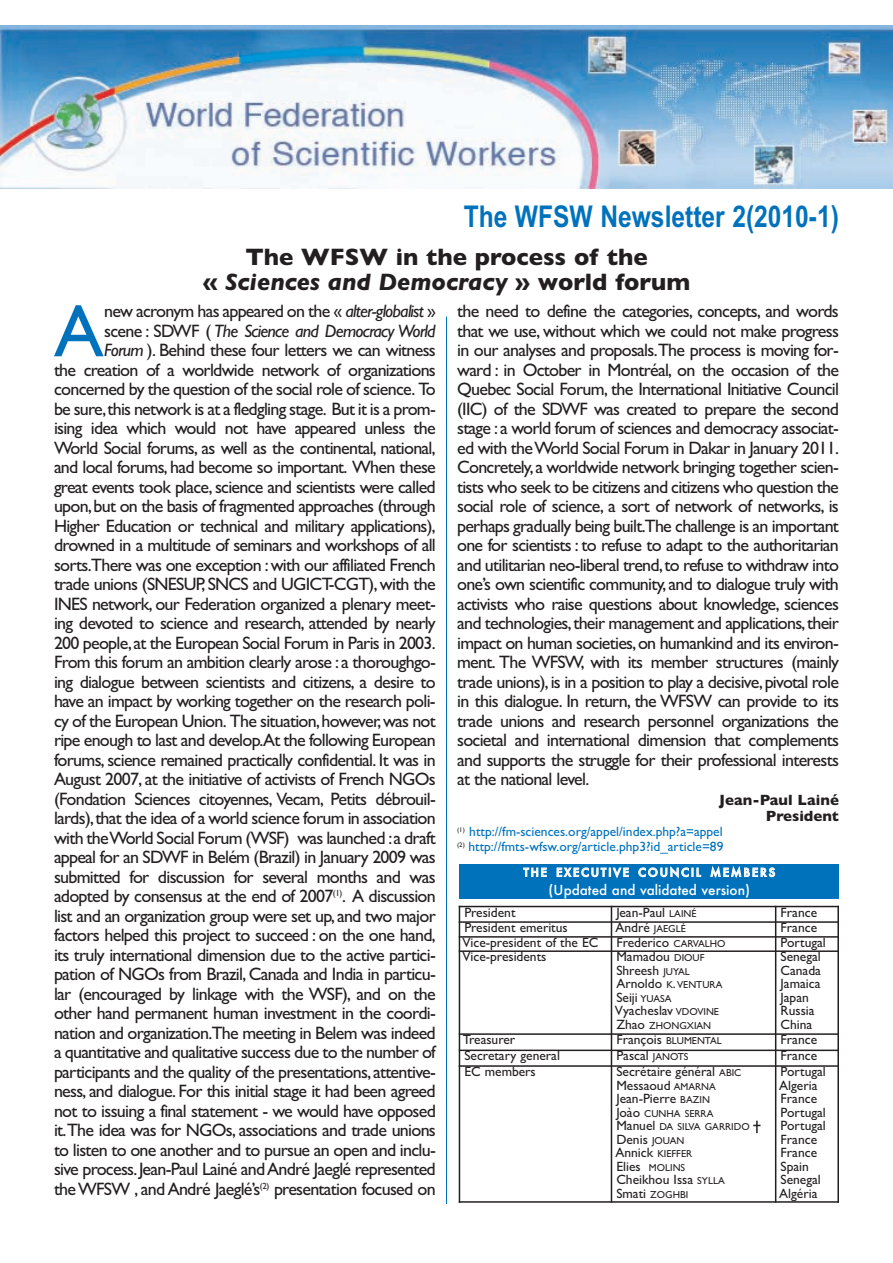
<style>
.page{position:relative;width:893px;height:1263px;background:#fff}
.page>*{position:absolute;margin:0;border:0;box-sizing:border-box;transform-origin:0 0}
.t1{font:74.4px "Gill Sans";color:#0072bc}
.t2{font:700 30px "Arial Narrow";color:#0072bc}
.t3{font:700 24px/25.5px "Gill Sans";color:#231f20;text-align:center}
.t4{font:18px/19.5px "Gill Sans";letter-spacing:-.04em;color:#231f20;text-align:right}
.t5{font:700 15px/16.5px "Gill Sans";color:#231f20;text-align:right}
.t6{font:13.5px/13.5px "Gill Sans";color:#231f20}
.t7{font:13.5px/15px "Gill Sans";color:#0072bc}
.t8{font:500 13.5px "Futura";color:#fff}
.t9{font:500 11.25px "Futura";letter-spacing:.16em;color:#fff}
.t10{font:10.2px/13.5px "Gill Sans";color:#231f20}
.s1{font-style:italic}
.s2{font-size:10.2px}
.s3{font-size:13.5px}
</style>
<div class="page">
<img style="left:0;top:25px;width:893px;height:164px">
<hr style="left:459px;top:906px;width:1px;height:297px;background:#231f20">
<hr style="left:611px;top:906px;width:1px;height:297px;background:#231f20">
<hr style="left:775px;top:906px;width:1px;height:297px;background:#231f20">
<hr style="left:837px;top:906px;width:2px;height:297px;background:#231f20">
<hr style="left:459px;top:906px;width:380px;height:1px;background:#231f20">
<hr style="left:459px;top:921px;width:380px;height:2px;background:#231f20">
<hr style="left:459px;top:936px;width:380px;height:2px;background:#231f20">
<hr style="left:459px;top:950px;width:380px;height:2px;background:#231f20">
<hr style="left:459px;top:1033px;width:380px;height:2px;background:#231f20">
<hr style="left:459px;top:1049px;width:380px;height:2px;background:#231f20">
<hr style="left:459px;top:1065px;width:380px;height:2px;background:#231f20">
<hr style="left:459px;top:1201px;width:380px;height:2px;background:#231f20">
<svg style="left:753px;top:1121px;width:7px;height:12px"></svg>
<div style="left:460px;top:864px;width:379px;height:35px;background:#0072bc"></div>
<hr style="left:446px;top:317px;width:1px;height:887px;background:#0072bc">
<h2 class="t2" style="left:464px;top:199px;width:377px">The WFSW Newsletter 2(2010-1)</h2>
<h3 class="t3" style="left:203px;top:244px;width:489px">The WFSW in the process of the<br>« <span class="s1">Sciences and Democracy</span> » world forum</h3>
<p class="t4" style="left:54px;top:301px;width:383px">new acronym has appeared on the « <span class="s1">alter-globalist</span> »<br>scene : SDWF ( <span class="s1">The Science and Democracy World<br>Forum</span> ). Behind these four letters we can witness<br>the creation of a worldwide network of organizations concerned by the question of the social role of science. To be sure,this network is at a fledgling stage. But it is a prom&shy;ising idea which would not have appeared unless the World Social forums, as well as the continental, national, and local forums, had become so important. When these great events took place, science and scientists were called upon,but on the basis of fragmented approaches (through Higher Education or technical and military applications), drowned in a multitude of seminars and workshops of all sorts.There was one exception :with our affiliated French trade unions (SNESUP, SNCS and UGICT-CGT), with the INES network, our Federation organized a plenary meet&shy;ing devoted to science and research, attended by nearly 200 people,at the European Social Forum in Paris in 2003.<br>From this forum an ambition clearly arose :a thoroughgo&shy;ing dialogue between scientists and citizens, a desire to have an impact by working together on the research poli&shy;cy of the European Union. The situation,however,was not ripe enough to last and develop.At the following European forums, science remained practically confidential. It was in August 2007, at the initiative of activists of French NGOs (Fondation Sciences citoyennes, Vecam, Petits débrouil&shy;lards),that the idea of a world science forum in association with the World Social Forum (WSF) was launched :a draft appeal for an SDWF in Belém (Brazil) in January 2009 was submitted for discussion for several months and was adopted by consensus at the end of 2007<sup>(1)</sup>. A discussion list and an organization group were set up,and two major factors helped this project to succeed : on the one hand, its truly international dimension due to the active partici&shy;pation of NGOs from Brazil, Canada and India in particu&shy;lar (encouraged by linkage with the WSF), and on the other hand permanent human investment in the coordi&shy;nation and organization.The meeting in Belem was indeed a quantitative and qualitative success due to the number of participants and the quality of the presentations,attentive&shy;ness, and dialogue. For this initial stage it had been agreed not to issuing a final statement - we would have opposed it.The idea was for NGOs, associations and trade unions to listen to one another and to pursue an open and inclu&shy;sive process.Jean-Paul Lainé and André Jaeglé represented the WFSW , and André Jaeglé’s<sup>(2)</sup> presentation focused on</p>
<p class="t4" style="left:457px;top:301px;width:383px;text-align:justify">the need to define the categories, concepts, and words that we use, without which we could not make progress in our analyses and proposals.The process is moving for&shy;ward : in October in Montréal, on the occasion of the Quebec Social Forum, the International Initiative Council (IIC) of the SDWF was created to prepare the second stage :a world forum of sciences and democracy associat&shy;ed with the World Social Forum in Dakar in January 2011.<br>Concretely,a worldwide network bringing together scien&shy;tists who seek to be citizens and citizens who question the social role of science, a sort of network of networks, is perhaps gradually being built.The challenge is an important one for scientists : to refuse to adapt to the authoritarian and utilitarian neo-liberal trend,to refuse to withdraw into one’s own scientific community,and to dialogue truly with activists who raise questions about knowledge, sciences and technologies,their management and applications,their impact on human societies,on humankind and its environ&shy;ment. The WFSW, with its member structures (mainly trade unions),is in a position to play a decisive,pivotal role in this dialogue. In return, the WFSW can provide to its trade unions and research personnel organizations the societal and international dimension that complements and supports the struggle for their professional interests at the national level.</p>
<h1 class="t1" style="left:54px;top:287px;width:51px">A</h1>
<p class="t5" style="left:719px;top:791px;width:121px">Jean-Paul Lainé<br>President</p>
<p class="t7" style="left:457px;top:824px;width:268px"><sup>(1)</sup> http://fm-sciences.org/appel/index.php?a=appel <sup>(2)</sup> http://fmts-wfsw.org/article.php3?id_article=89</p>
<p class="t9" style="left:523px;top:866px;width:253px">THE EXECUTIVE COUNCIL MEMBERS</p>
<p class="t8" style="left:549px;top:882px;width:203px">(Updated and validated version)</p>
<p class="t6" style="left:464px;top:905px;width:53px">President</p>
<p class="t6" style="left:616px;top:905px;width:82px">Jean-Paul <span class="s2">LAINÉ</span></p>
<p class="t6" style="left:781px;top:905px;width:38px">France</p>
<p class="t6" style="left:464px;top:921px;width:105px">President emeritus</p>
<p class="t10" style="left:615px;top:922px;width:72px"><span class="s3">André</span> JAEGLÉ</p>
<p class="t6" style="left:781px;top:921px;width:38px">France</p>
<p class="t6" style="left:462px;top:935px;width:138px">Vice-president of the EC</p>
<p class="t6" style="left:616px;top:935px;width:111px">Frederico <span class="s2">CARVALHO</span></p>
<p class="t6" style="left:781px;top:935px;width:47px">Portugal</p>
<p class="t6" style="left:462px;top:950px;width:86px">Vice-presidents</p>
<p class="t6" style="left:615px;top:950px;width:109px">Mamadou <span class="s2">DIOUF<br></span>Shreesh <span class="s2">JUYAL<br></span>Arnoldo <span class="s2">K</span>.<span class="s2">VENTURA<br></span>Seiji <span class="s2">YUASA<br></span>Vyacheslav <span class="s2">VDOVINE</span></p>
<p class="t10" style="left:616px;top:1018px;width:96px"><span class="s3">Zhao</span> ZHONGXIAN</p>
<p class="t6" style="left:781px;top:950px;width:42px">Senegal<br>Canada<br>Jamaica<br>Japan<br>Russia<br>China</p>
<p class="t6" style="left:463px;top:1033px;width:54px">Treasurer</p>
<p class="t10" style="left:616px;top:1034px;width:107px"><span class="s3">François</span> BLUMENTAL</p>
<p class="t6" style="left:781px;top:1033px;width:38px">France</p>
<p class="t6" style="left:464px;top:1049px;width:97px">Secretary general</p>
<p class="t6" style="left:616px;top:1049px;width:74px">Pascal <span class="s2">JANOTS</span></p>
<p class="t6" style="left:781px;top:1049px;width:38px">France</p>
<p class="t6" style="left:464px;top:1065px;width:73px">EC members</p>
<p class="t6" style="left:616px;top:1065px;width:127px">Secrétaire général <span class="s2">ABIC<br></span>Messaoud <span class="s2">AMARNA<br></span>Jean-Pierre <span class="s2">BAZIN</span></p>
<p class="t10" style="left:616px;top:1106px;width:135px"><span class="s3">Joào</span> CUNHA SERRA<br><span class="s3">Manuel</span> DA SILVA GARRIDO</p>
<p class="t6" style="left:616px;top:1132px;width:70px">Denis <span class="s2">JOUAN</span></p>
<p class="t10" style="left:615px;top:1147px;width:78px"><span class="s3">Annick</span> KIEFFER<br><span class="s3">Elies</span> MOLINS</p>
<p class="t6" style="left:616px;top:1173px;width:110px">Cheikhou Issa <span class="s2">SYLLA</span></p>
<p class="t10" style="left:616px;top:1187px;width:73px"><span class="s3">Smati</span> ZOGHBI</p>
<p class="t6" style="left:779px;top:1065px;width:48px">Portugal<br>Algeria<br>France<br>Portugal<br>Portugal<br>France<br>France<br>Spain<br>Senegal<br>Algéria</p>
</div>
